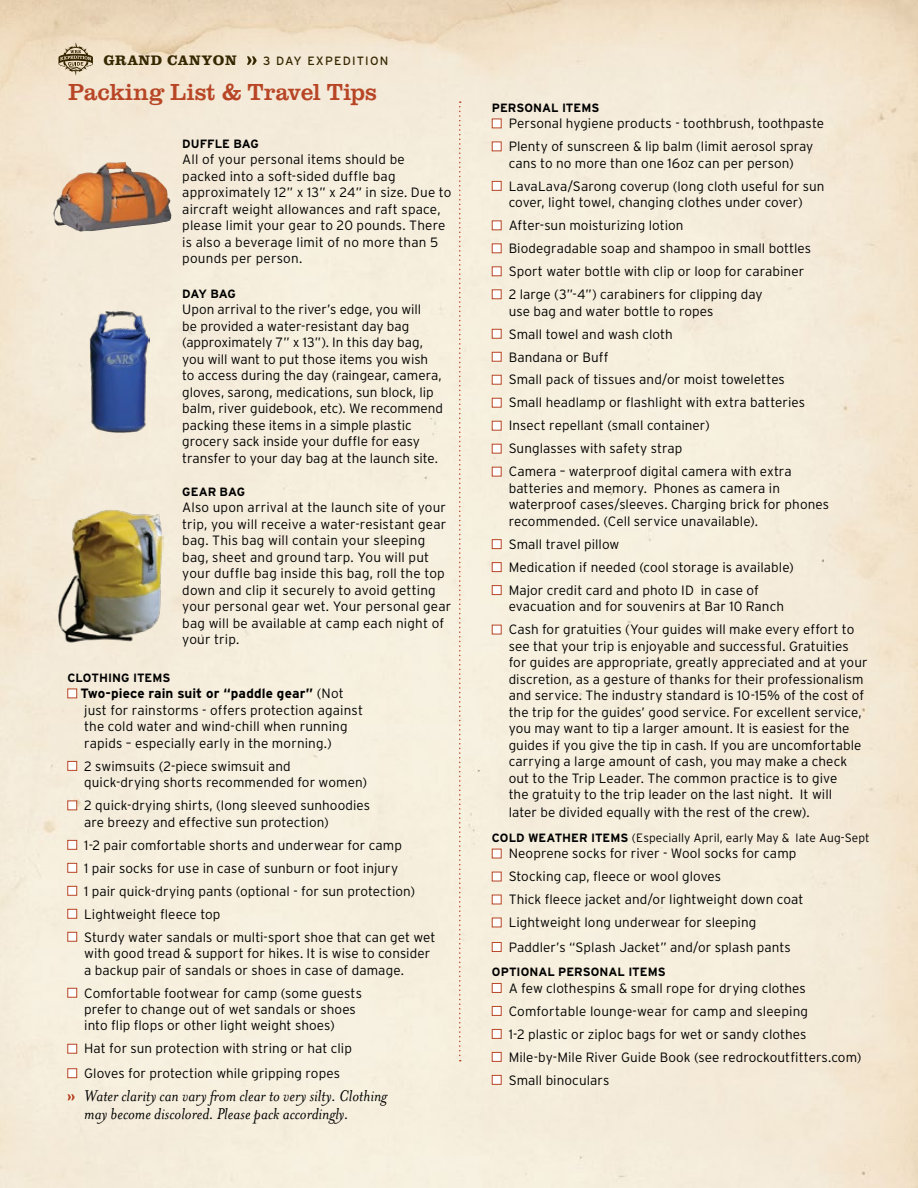
<style>
.page{position:relative;width:918px;height:1188px;background:#fff}
.page>*{position:absolute;margin:0;border:0;box-sizing:border-box;transform-origin:0 0}
.t1{font:24px "Clarendon URW";letter-spacing:-.01em;color:#b84626}
.t2{font:italic 18px/18px "Mrs Eaves OT";color:#000}
.t3{font:700 14.25px "Clarendon URW";letter-spacing:.05em;color:#352700}
.t4{font:300 13.5px/16.5px "Interstate";letter-spacing:.005em;color:#000}
.t5{font:700 12px "Interstate";color:#000}
.t6{font:300 12px "Interstate";letter-spacing:.005em;color:#000}
.t7{font:12px "Interstate";letter-spacing:.1em;color:#352700}
.s1{font-weight:700}
</style>
<div class="page">
<img style="left:0;top:0;width:918px;height:1188px">
<svg style="left:247px;top:56px;width:10px;height:9px"></svg>
<svg style="left:59px;top:42px;width:34px;height:33px"></svg>
<div style="left:67px;top:689px;width:10px;height:9px;background:#fff;border:1px solid #b84626"></div>
<div style="left:67px;top:761px;width:10px;height:10px;background:#fff;border:1px solid #b84626"></div>
<div style="left:67px;top:801px;width:10px;height:9px;background:#fff;border:1px solid #b84626"></div>
<div style="left:67px;top:840px;width:10px;height:10px;background:#fff;border:1px solid #b84626"></div>
<div style="left:67px;top:863px;width:10px;height:10px;background:#fff;border:1px solid #b84626"></div>
<div style="left:67px;top:886px;width:10px;height:10px;background:#fff;border:1px solid #b84626"></div>
<div style="left:67px;top:909px;width:10px;height:10px;background:#fff;border:1px solid #b84626"></div>
<div style="left:67px;top:932px;width:10px;height:10px;background:#fff;border:1px solid #b84626"></div>
<div style="left:67px;top:988px;width:10px;height:10px;background:#fff;border:1px solid #b84626"></div>
<div style="left:67px;top:1044px;width:10px;height:9px;background:#fff;border:1px solid #b84626"></div>
<div style="left:67px;top:1068px;width:10px;height:10px;background:#fff;border:1px solid #b84626"></div>
<svg style="left:68px;top:1094px;width:7px;height:6px"></svg>
<div style="left:492px;top:119px;width:9px;height:9px;background:#fff;border:1px solid #b84626"></div>
<div style="left:492px;top:142px;width:9px;height:9px;background:#fff;border:1px solid #b84626"></div>
<div style="left:492px;top:181px;width:9px;height:10px;background:#fff;border:1px solid #b84626"></div>
<div style="left:492px;top:221px;width:9px;height:9px;background:#fff;border:1px solid #b84626"></div>
<div style="left:492px;top:244px;width:9px;height:9px;background:#fff;border:1px solid #b84626"></div>
<div style="left:492px;top:267px;width:9px;height:9px;background:#fff;border:1px solid #b84626"></div>
<div style="left:492px;top:290px;width:9px;height:9px;background:#fff;border:1px solid #b84626"></div>
<div style="left:492px;top:329px;width:9px;height:10px;background:#fff;border:1px solid #b84626"></div>
<div style="left:492px;top:352px;width:9px;height:10px;background:#fff;border:1px solid #b84626"></div>
<div style="left:492px;top:375px;width:9px;height:9px;background:#fff;border:1px solid #b84626"></div>
<div style="left:492px;top:398px;width:9px;height:9px;background:#fff;border:1px solid #b84626"></div>
<div style="left:492px;top:421px;width:9px;height:9px;background:#fff;border:1px solid #b84626"></div>
<div style="left:492px;top:444px;width:9px;height:9px;background:#fff;border:1px solid #b84626"></div>
<div style="left:492px;top:467px;width:9px;height:9px;background:#fff;border:1px solid #b84626"></div>
<div style="left:492px;top:539px;width:9px;height:10px;background:#fff;border:1px solid #b84626"></div>
<div style="left:492px;top:562px;width:9px;height:10px;background:#fff;border:1px solid #b84626"></div>
<div style="left:492px;top:585px;width:9px;height:10px;background:#fff;border:1px solid #b84626"></div>
<div style="left:492px;top:625px;width:9px;height:9px;background:#fff;border:1px solid #b84626"></div>
<div style="left:492px;top:849px;width:9px;height:9px;background:#fff;border:1px solid #b84626"></div>
<div style="left:492px;top:872px;width:9px;height:9px;background:#fff;border:1px solid #b84626"></div>
<div style="left:492px;top:895px;width:9px;height:9px;background:#fff;border:1px solid #b84626"></div>
<div style="left:492px;top:918px;width:9px;height:9px;background:#fff;border:1px solid #b84626"></div>
<div style="left:492px;top:942px;width:9px;height:10px;background:#fff;border:1px solid #b84626"></div>
<div style="left:492px;top:983px;width:9px;height:10px;background:#fff;border:1px solid #b84626"></div>
<div style="left:492px;top:1006px;width:9px;height:10px;background:#fff;border:1px solid #b84626"></div>
<div style="left:492px;top:1029px;width:9px;height:10px;background:#fff;border:1px solid #b84626"></div>
<div style="left:492px;top:1052px;width:9px;height:10px;background:#fff;border:1px solid #b84626"></div>
<div style="left:492px;top:1075px;width:9px;height:10px;background:#fff;border:1px solid #b84626"></div>
<svg style="left:459px;top:101px;width:2px;height:960px;background:#ead0bb"></svg>
<img style="left:90px;top:310px;width:60px;height:122px">
<img style="left:94px;top:162px;width:32px;height:11px">
<img style="left:57px;top:509px;width:107px;height:136px">
<p class="t3" style="left:103px;top:50px;width:135px">GRAND CANYON</p>
<p class="t7" style="left:263px;top:54px;width:127px">3 DAY EXPEDITION</p>
<h1 class="t1" style="left:68px;top:74px;width:310px">Packing List &amp; Travel Tips</h1>
<p class="t5" style="left:182px;top:137px;width:78px">DUFFLE BAG</p>
<p class="t4" style="left:182px;top:151px;width:271px">All of your personal items should be packed into a soft-sided duffle bag approximately 12” x 13” x 24” in size. Due to aircraft weight allowances and raft space, please limit your gear to 20 pounds. There is also a beverage limit of no more than 5 pounds per person.</p>
<p class="t5" style="left:182px;top:287px;width:55px">DAY BAG</p>
<p class="t4" style="left:182px;top:301px;width:262px">Upon arrival to the river’s edge, you will<br>be provided a water-resistant day bag (approximately 7” x 13”). In this day bag, you will want to put those items you wish to access during the day (raingear, camera, gloves, sarong, medications, sun block, lip balm, river guidebook, etc). We recommend packing these items in a simple plastic grocery sack inside your duffle for easy transfer to your day bag at the launch site.</p>
<p class="t5" style="left:182px;top:485px;width:64px">GEAR BAG</p>
<p class="t4" style="left:182px;top:499px;width:271px">Also upon arrival at the launch site of your trip, you will receive a water-resistant gear bag. This bag will contain your sleeping bag, sheet and ground tarp. You will put your duffle bag inside this bag, roll the top down and clip it securely to avoid getting your personal gear wet. Your personal gear bag will be available at camp each night of your trip.</p>
<p class="t5" style="left:68px;top:671px;width:104px">CLOTHING ITEMS</p>
<p class="t4" style="left:80px;top:685px;width:284px"><span class="s1">Two-piece rain suit or “paddle gear”</span> (Not just for rainstorms - offers protection against the cold water and wind-chill when running rapids – especially early in the morning.)</p>
<p class="t4" style="left:84px;top:758px;width:284px">2 swimsuits (2-piece swimsuit and quick-drying shorts recommended for women)</p>
<p class="t4" style="left:84px;top:797px;width:287px">2 quick-drying shirts, (long sleeved sunhoodies are breezy and effective sun protection)</p>
<p class="t4" style="left:84px;top:833px;width:353px;line-height:23px">1-2 pair comfortable shorts and underwear for camp<br>1 pair socks for use in case of sunburn or foot injury<br>1 pair quick-drying pants (optional - for sun protection)<br>Lightweight fleece top<br>Sturdy water sandals or multi-sport shoe that can get wet</p>
<p class="t4" style="left:84px;top:945px;width:348px">with good tread &amp; support for hikes. It is wise to consider a backup pair of sandals or shoes in case of damage.</p>
<p class="t4" style="left:84px;top:984px;width:279px">Comfortable footwear for camp (some guests prefer to change out of wet sandals or shoes into flip flops or other light weight shoes)</p>
<p class="t4" style="left:84px;top:1036px;width:269px;line-height:24.5px">Hat for sun protection with string or hat clip<br>Gloves for protection while gripping ropes</p>
<h2 class="t2" style="left:84px;top:1087px;width:304px">Water clarity can vary from clear to very silty. Clothing may become discolored. Please pack accordingly.</h2>
<p class="t5" style="left:492px;top:101px;width:109px">PERSONAL ITEMS</p>
<p class="t4" style="left:509px;top:112px;width:317px;line-height:23px">Personal hygiene products - toothbrush, toothpaste<br>Plenty of sunscreen &amp; lip balm (limit aerosol spray</p>
<p class="t4" style="left:509px;top:151px;width:317px;line-height:23px">cans to no more than one 16oz can per person)<br>LavaLava/Sarong coverup (long cloth useful for sun</p>
<p class="t4" style="left:509px;top:191px;width:304px;line-height:23px">cover, light towel, changing clothes under cover)<br>After-sun moisturizing lotion<br>Biodegradable soap and shampoo in small bottles Sport water bottle with clip or loop for carabiner 2 large (3”-4”) carabiners for clipping day</p>
<p class="t4" style="left:509px;top:299px;width:298px;line-height:23px">use bag and water bottle to ropes<br>Small towel and wash cloth<br>Bandana or Buff<br>Small pack of tissues and/or moist towelettes Small headlamp or flashlight with extra batteries Insect repellant (small container)<br>Sunglasses with safety strap<br>Camera – waterproof digital camera with extra</p>
<p class="t4" style="left:509px;top:480px;width:322px">batteries and memory. Phones as camera in waterproof cases/sleeves. Charging brick for phones recommended. (Cell service unavailable).</p>
<p class="t4" style="left:509px;top:533px;width:287px;line-height:23px">Small travel pillow<br>Medication if needed (cool storage is available)<br>Major credit card and photo ID in case of</p>
<p class="t4" style="left:509px;top:595px;width:347px;line-height:23px">evacuation and for souvenirs at Bar 10 Ranch<br>Cash for gratuities (Your guides will make every effort to</p>
<p class="t4" style="left:509px;top:638px;width:360px">see that your trip is enjoyable and successful. Gratuities for guides are appropriate, greatly appreciated and at your discretion, as a gesture of thanks for their professionalism and service. The industry standard is 10-15% of the cost of the trip for the guides’ good service. For excellent service, you may want to tip a larger amount. It is easiest for the guides if you give the tip in cash. If you are uncomfortable carrying a large amount of cash, you may make a check out to the Trip Leader. The common practice is to give<br>the gratuity to the trip leader on the last night. It will</p>
<p class="t4" style="left:509px;top:804px;width:302px">later be divided equally with the rest of the crew).</p>
<p class="t6" style="left:492px;top:831px;width:379px"><span class="s1">COLD WEATHER ITEMS</span> (Especially April, early May &amp; late Aug-Sept</p>
<p class="t4" style="left:509px;top:842px;width:296px;line-height:23px">Neoprene socks for river - Wool socks for camp Stocking cap, fleece or wool gloves<br>Thick fleece jacket and/or lightweight down coat Lightweight long underwear for sleeping</p>
<p class="t4" style="left:509px;top:939px;width:284px">Paddler’s “Splash Jacket” and/or splash pants</p>
<p class="t5" style="left:492px;top:965px;width:175px">OPTIONAL PERSONAL ITEMS</p>
<p class="t4" style="left:509px;top:976px;width:354px;line-height:23px">A few clothespins &amp; small rope for drying clothes Comfortable lounge-wear for camp and sleeping<br>1-2 plastic or ziploc bags for wet or sandy clothes Mile-by-Mile River Guide Book (see redrockoutfitters.com)<br>Small binoculars</p>
</div>
